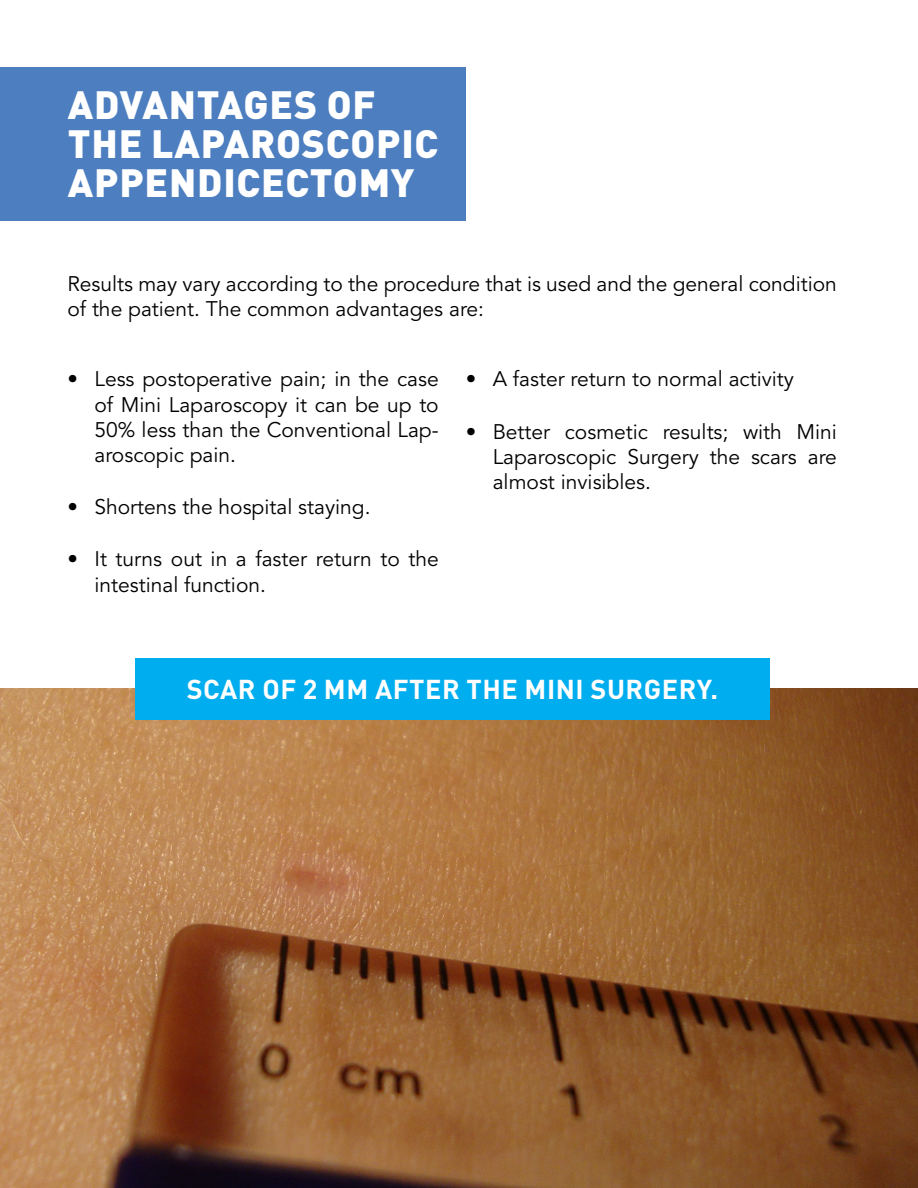
<style>
.page{position:relative;width:918px;height:1188px;background:#fff}
.page>*{position:absolute;margin:0;border:0;box-sizing:border-box;transform-origin:0 0}
.Block{font:900 39px "DIN Pro";letter-spacing:.02em;color:#fff}
.Block_Small{font:700 27px "DIN Pro";letter-spacing:.02em;color:#fff}
.Body{font:21px/25.2px "Avenir LT Pro";color:#000}
</style>
<div class="page">
<div style="left:0;top:68px;width:466px;height:153px;background:#4c7ec0"></div>
<img style="left:0;top:688px;width:918px;height:500px">
<div style="left:135px;top:658px;width:635px;height:62px;background:#00aeef"></div>
<p class="Block" style="left:68px;top:71px;width:309px">ADVANTAGES OF</p>
<p class="Block" style="left:68px;top:110px;width:372px">THE LAPAROSCOPIC</p>
<p class="Block" style="left:68px;top:149px;width:348px">APPENDICECTOMY</p>
<p class="Body" style="left:68px;top:272px;width:771px">Results may vary according to the procedure that is used and the general condition of the patient. The common advantages are:</p>
<p class="Body" style="left:94px;top:367px;width:346px;text-align:justify;text-indent:-27px">• Less postoperative pain; in the case of Mini Laparoscopy it can be up to 50% less than the Conventional Lap&shy;aroscopic pain.</p>
<p class="Body" style="left:68px;top:495px;width:305px">• Shortens the hospital staying.</p>
<p class="Body" style="left:94px;top:547px;width:346px;text-indent:-27px">• It turns out in a faster return to the intestinal function.</p>
<p class="Body" style="left:466px;top:367px;width:330px">• A faster return to normal activity</p>
<p class="Body" style="left:493px;top:419px;width:346px;text-align:justify;text-indent:-27px">• Better cosmetic results; with Mini Laparoscopic Surgery the scars are almost invisibles.</p>
<p class="Block_Small" style="left:187px;top:667px;width:533px">SCAR OF 2 MM AFTER THE MINI SURGERY.</p>
</div>
